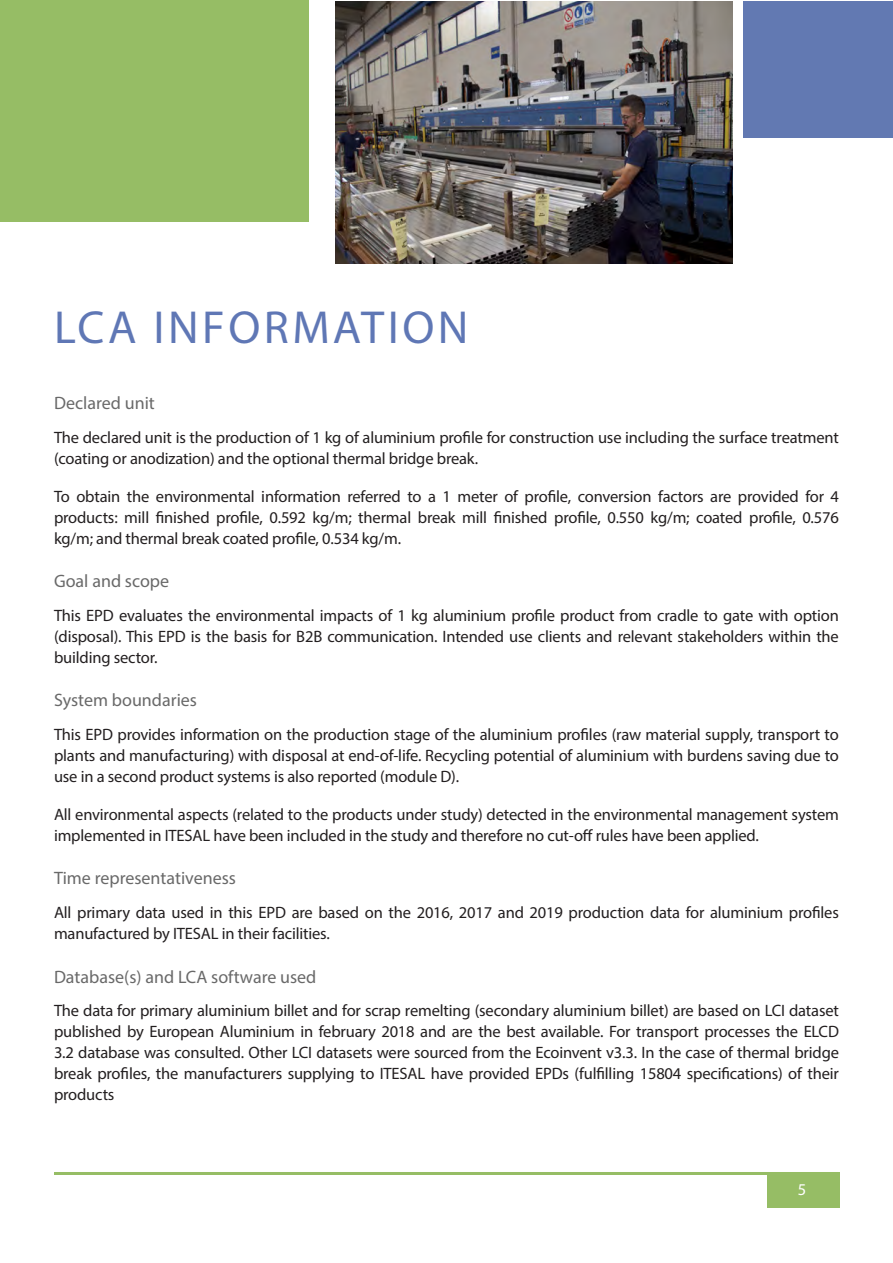
<style>
.page{position:relative;width:893px;height:1263px;background:#fff}
.page>*{position:absolute;margin:0;border:0;box-sizing:border-box;transform-origin:0 0}
.t1{font:46.5px "Myriad Pro";letter-spacing:.075em;color:#5f77b5}
.Titulo{font:18px "Myriad Pro";color:#696969}
.Texto{font:16.5px/21px "Myriad Pro";letter-spacing:-.01em;color:#231f20;text-align:justify}
.t2{font:16.5px "Myriad Pro";color:#fff}
</style>
<div class="page">
<div style="left:767px;top:1173px;width:72px;height:35px;background:#96bd65"></div>
<hr style="left:54px;top:1172px;width:785px;height:3px;background:#96bd65">
<div style="left:0;top:0;width:308px;height:221px;background:#96bd65"></div>
<div style="left:743px;top:1px;width:150px;height:137px;background:#6279b2"></div>
<img style="left:336px;top:1px;width:397px;height:263px">
<p class="t1" style="left:54px;top:299px;width:416px">LCA INFORMATION</p>
<p class="Titulo" style="left:54px;top:392px;width:102px">Declared unit</p>
<p class="Texto" style="left:54px;top:427px;width:786px">The declared unit is the production of 1 kg of aluminium profile for construction use including the surface treatment (coating or anodization) and the optional thermal bridge break.</p>
<p class="Texto" style="left:54px;top:486px;width:787px">To obtain the environmental information referred to a 1 meter of profile, conversion factors are provided for 4 products: mill finished profile, 0.592 kg/m; thermal break mill finished profile, 0.550 kg/m; coated profile, 0.576 kg/m; and thermal break coated profile, 0.534 kg/m.</p>
<p class="Titulo" style="left:54px;top:570px;width:117px">Goal and scope</p>
<p class="Texto" style="left:54px;top:605px;width:786px">This EPD evaluates the environmental impacts of 1 kg aluminium profile product from cradle to gate with option (disposal). This EPD is the basis for B2B communication. Intended use clients and relevant stakeholders within the building sector.</p>
<p class="Titulo" style="left:54px;top:689px;width:145px">System boundaries</p>
<p class="Texto" style="left:54px;top:724px;width:786px">This EPD provides information on the production stage of the aluminium profiles (raw material supply, transport to plants and manufacturing) with disposal at end-of-life. Recycling potential of aluminium with burdens saving due to use in a second product systems is also reported (module D).</p>
<p class="Texto" style="left:54px;top:804px;width:786px">All environmental aspects (related to the products under study) detected in the environmental management system implemented in ITESAL have been included in the study and therefore no cut-off rules have been applied.</p>
<p class="Titulo" style="left:54px;top:867px;width:184px">Time representativeness</p>
<p class="Texto" style="left:54px;top:902px;width:786px">All primary data used in this EPD are based on the 2016, 2017 and 2019 production data for aluminium profiles manufactured by ITESAL in their facilities.</p>
<p class="Titulo" style="left:54px;top:965px;width:264px">Database(s) and LCA software used</p>
<p class="Texto" style="left:54px;top:1000px;width:787px">The data for primary aluminium billet and for scrap remelting (secondary aluminium billet) are based on LCI dataset published by European Aluminium in february 2018 and are the best available. For transport processes the ELCD 3.2 database was consulted. Other LCI datasets were sourced from the Ecoinvent v3.3. In the case of thermal bridge break profiles, the manufacturers supplying to ITESAL have provided EPDs (fulfilling 15804 specifications) of their products</p>
<p class="t2" style="left:798px;top:1179px;width:10px">5</p>
</div>
